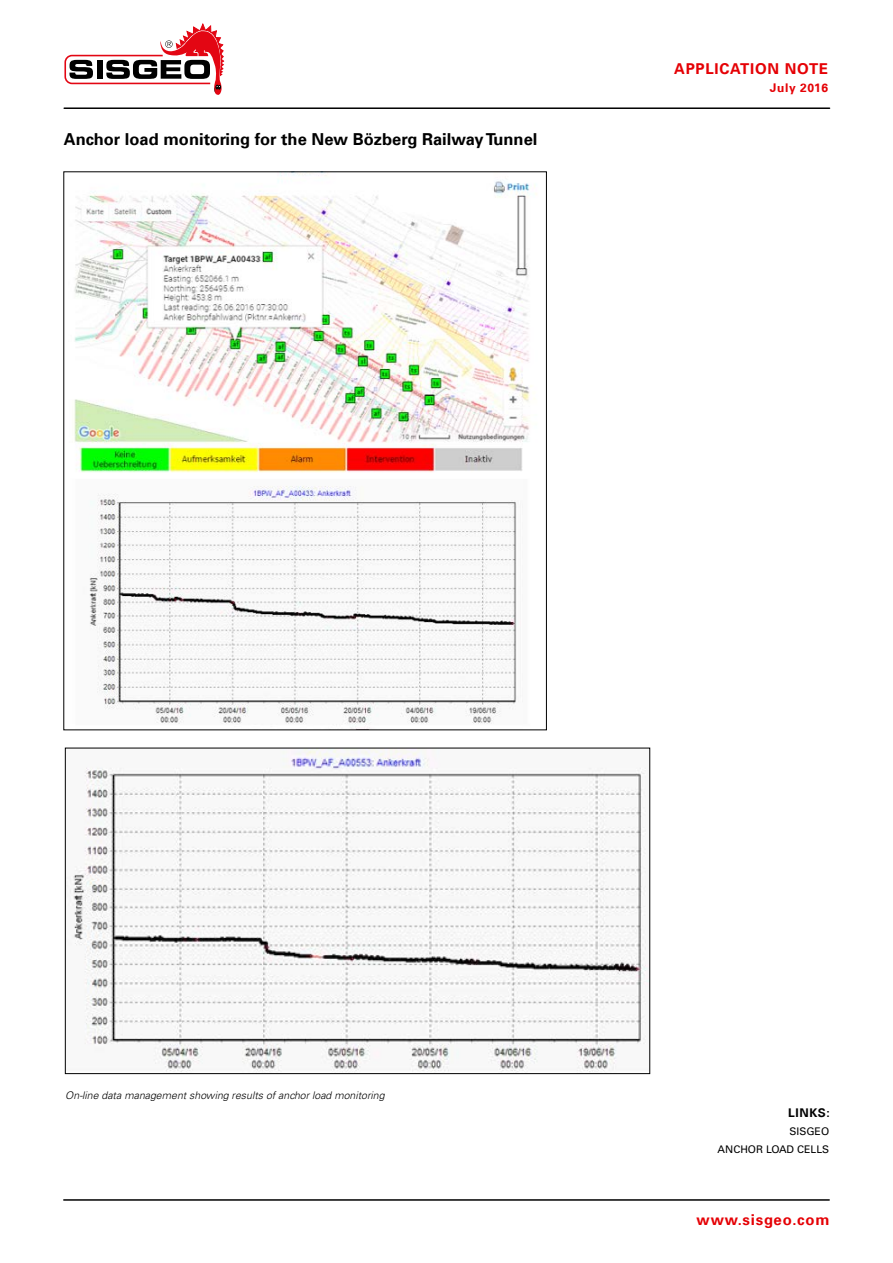
<style>
.page{position:relative;width:893px;height:1263px;background:#fff}
.page>*{position:absolute;margin:0;border:0;box-sizing:border-box;transform-origin:0 0}
.t1{font:700 16.5px "Univers LT";color:#000}
.t2{font:700 15px "Univers LT";letter-spacing:.05em;color:#e50005}
.t3{font:700 12px "Univers LT";letter-spacing:.05em;color:#e50005}
.t4{font:700 12px "Univers LT";letter-spacing:.05em;color:#000}
.t5{font:italic 300 10.5px "Univers LT Std";color:#000}
.t6{font:10.5px/18px "Univers LT Std";color:#000;text-align:right}
</style>
<div class="page">
<hr style="left:64px;top:1199px;width:765px;height:2px;background:#000">
<hr style="left:64px;top:107px;width:766px;height:2px;background:#000">
<img style="left:74px;top:174px;width:463px;height:554px">
<img style="left:67px;top:750px;width:581px;height:322px">
<svg style="left:64px;top:24px;width:160px;height:71px"></svg>
<h1 class="t1" style="left:64px;top:129px;width:475px">Anchor load monitoring for the New Bözberg Railway Tunnel</h1>
<h2 class="t2" style="left:674px;top:60px;width:156px">APPLICATION NOTE</h2>
<p class="t3" style="left:770px;top:81px;width:60px">July 2016</p>
<p class="t5" style="left:65px;top:1089px;width:321px">On-line data management showing results of anchor load monitoring</p>
<p class="t4" style="left:788px;top:1106px;width:43px">LINKS:</p>
<p class="t6" style="left:718px;top:1122px;width:113px">SISGEO<br>ANCHOR LOAD CELLS</p>
<h2 class="t2" style="left:697px;top:1211px;width:134px">www.sisgeo.com</h2>
</div>
